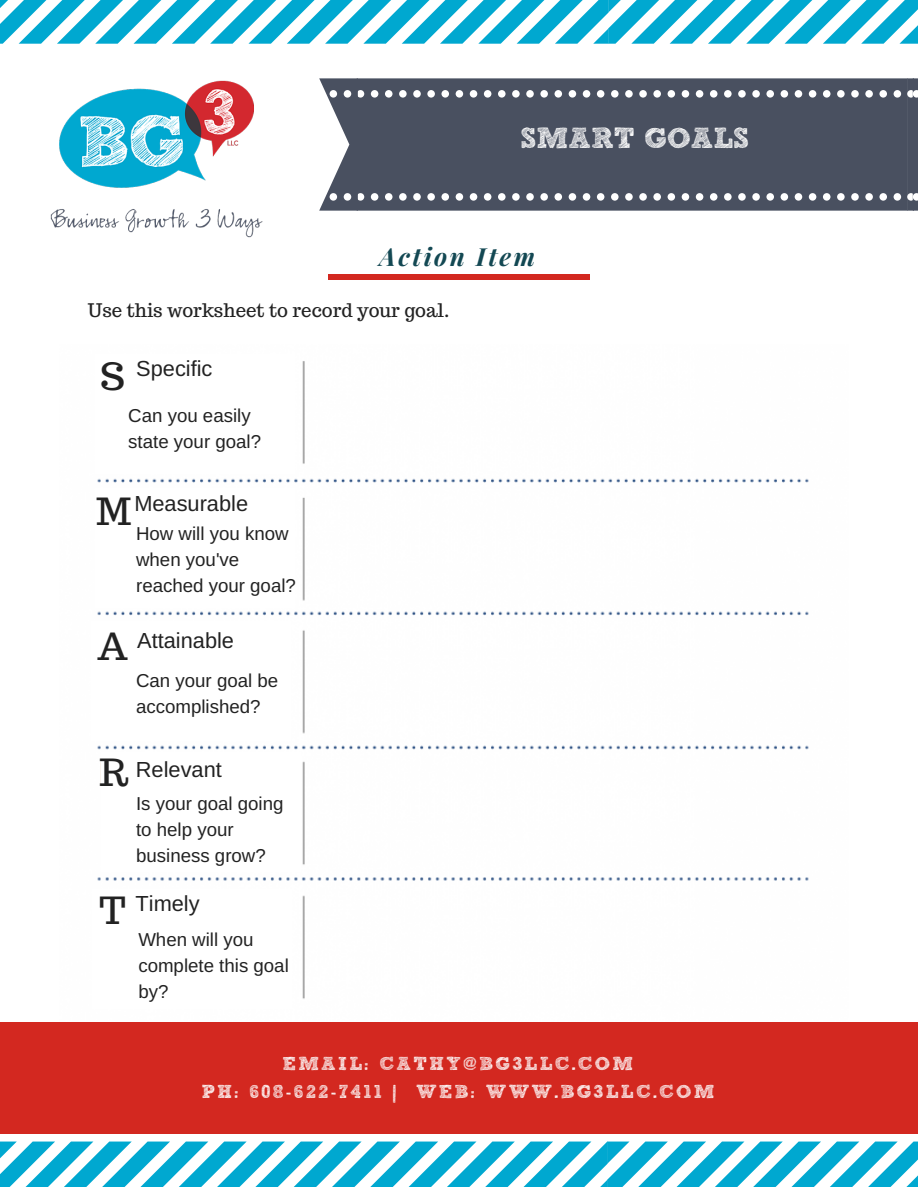
<style>
.page{position:relative;width:918px;height:1187px;background:#fff}
.page>*{position:absolute;margin:0;border:0;box-sizing:border-box;transform-origin:0 0}
.t1{font:37.35px "Trocchi";color:#222}
.t2{font:28.8px "Sketch Rockwell";color:#fff}
.t3{font:italic 700 24.9px "Playfair Display";letter-spacing:.1em;color:#134853}
.t4{font:21.75px "Arimo";color:#222}
.t5{font:18.75px/25.8px "Arimo";color:#222}
.t6{font:18.75px/28.2px "Sketch Rockwell";letter-spacing:.12em;color:#fff;text-align:center}
.t7{font:18.75px "Trocchi";color:#222}
</style>
<div class="page">
<svg style="left:0;top:0;width:918px;height:44px"></svg>
<svg style="left:0;top:1141px;width:918px;height:45px"></svg>
<img style="left:97px;top:361px;width:712px;height:638px">
<div style="left:96px;top:354px;width:199px;height:120px;background:#fff"></div>
<div style="left:0;top:1022px;width:918px;height:112px;background:#d32820"></div>
<div style="left:328px;top:274px;width:262px;height:6px;background:#d32820"></div>
<img style="left:50px;top:80px;width:213px;height:158px">
<div style="left:358px;top:78px;width:549px;height:132px;background:#495060"></div>
<svg style="left:358px;top:90px;width:543px;height:111px;background:#535a69"></svg>
<svg style="left:907px;top:78px;width:11px;height:132px"></svg>
<svg style="left:319px;top:78px;width:39px;height:132px"></svg>
<div style="left:96px;top:488px;width:199px;height:120px;background:#fff"></div>
<div style="left:91px;top:621px;width:199px;height:120px;background:#fff"></div>
<div style="left:101px;top:751px;width:199px;height:120px;background:#fff"></div>
<div style="left:92px;top:889px;width:199px;height:120px;background:#fff"></div>
<h2 class="t2" style="left:521px;top:127px;width:230px">SMART GOALS</h2>
<h3 class="t3" style="left:380px;top:239px;width:157px">Action Item</h3>
<p class="t7" style="left:88px;top:298px;width:363px">Use this worksheet to record your goal.</p>
<h1 class="t1" style="left:100px;top:352px;width:26px">S</h1>
<p class="t4" style="left:136px;top:356px;width:78px">Specific</p>
<p class="t5" style="left:128px;top:402px;width:134px">Can you easily state your goal?</p>
<p class="t4" style="left:134px;top:491px;width:115px">Measurable</p>
<h1 class="t1" style="left:96px;top:487px;width:37px">M</h1>
<p class="t5" style="left:136px;top:520px;width:161px">How will you know when you've reached your goal?</p>
<h1 class="t1" style="left:98px;top:622px;width:32px">A</h1>
<p class="t4" style="left:137px;top:628px;width:98px">Attainable</p>
<p class="t5" style="left:136px;top:668px;width:144px">Can your goal be accomplished?</p>
<h1 class="t1" style="left:99px;top:748px;width:30px">R</h1>
<p class="t4" style="left:136px;top:757px;width:87px">Relevant</p>
<p class="t5" style="left:136px;top:790px;width:149px">Is your goal going to help your business grow?</p>
<h1 class="t1" style="left:100px;top:885px;width:28px">T</h1>
<p class="t4" style="left:136px;top:891px;width:66px">Timely</p>
<p class="t5" style="left:138px;top:926px;width:152px">When will you complete this goal by?</p>
<p class="t6" style="left:201px;top:1051px;width:515px">EMAIL: CATHY@BG3LLC.COM<br>PH: 608-622-7411 | WEB: WWW.BG3LLC.COM</p>
</div>
